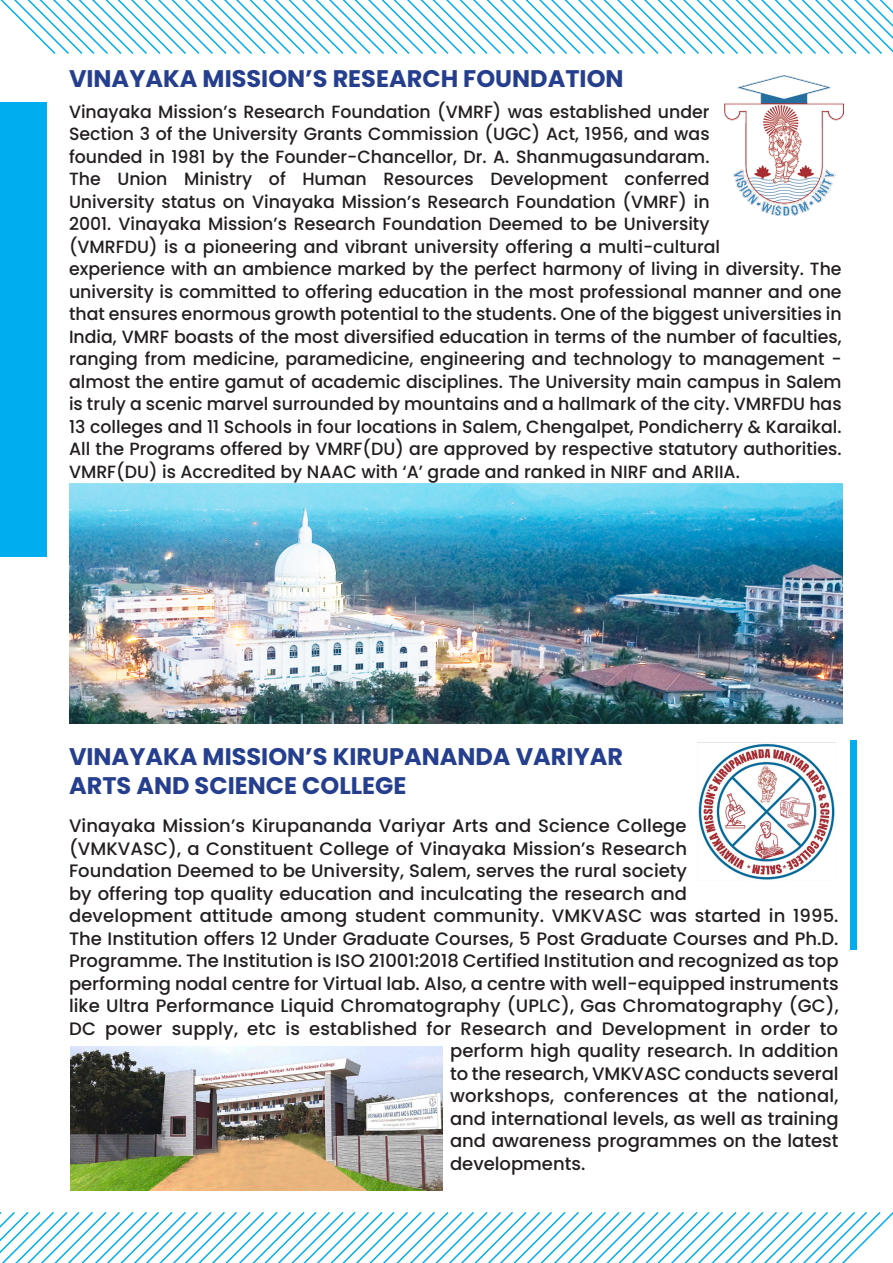
<style>
.page{position:relative;width:893px;height:1263px;background:#fff}
.page>*{position:absolute;margin:0;border:0;box-sizing:border-box;transform-origin:0 0}
.t1{font:700 24px/28.8px "Poppins";color:#253f8e}
.t2{font:500 18px "Poppins";color:#231f20}
.t3{font:500 17.7px/22.5px "Poppins";color:#231f20}
</style>
<div class="page">
<div style="left:850px;top:740px;width:7px;height:209px;background:#00aeef"></div>
<div style="left:0;top:102px;width:47px;height:455px;background:#00aeef"></div>
<svg style="left:0;top:0;width:893px;height:54px"></svg>
<svg style="left:0;top:1212px;width:893px;height:51px"></svg>
<img style="left:69px;top:483px;width:773px;height:240px">
<img style="left:70px;top:1046px;width:372px;height:145px">
<img style="left:698px;top:743px;width:137px;height:137px">
<img style="left:724px;top:75px;width:119px;height:141px">
<p class="t1" style="left:69px;top:64px;width:556px">VINAYAKA MISSION’S RESEARCH FOUNDATION</p>
<p class="t3" style="left:69px;top:100px;width:774px">Vinayaka Mission’s Research Foundation (VMRF) was established under<br>Section 3 of the University Grants Commission (UGC) Act, 1956, and was<br>founded in 1981 by the Founder-Chancellor, Dr. A. Shanmugasundaram.<br>The Union Ministry of Human Resources Development conferred<br>University status on Vinayaka Mission’s Research Foundation (VMRF) in<br>2001. Vinayaka Mission’s Research Foundation Deemed to be University<br>(VMRFDU) is a pioneering and vibrant university offering a multi-cultural<br>experience with an ambience marked by the perfect harmony of living in diversity. The university is committed to offering education in the most professional manner and one that ensures enormous growth potential to the students. One of the biggest universities in India, VMRF boasts of the most diversified education in terms of the number of faculties, ranging from medicine, paramedicine, engineering and technology to management - almost the entire gamut of academic disciplines. The University main campus in Salem is truly a scenic marvel surrounded by mountains and a hallmark of the city. VMRFDU has 13 colleges and 11 Schools in four locations in Salem, Chengalpet, Pondicherry &amp; Karaikal.<br>All the Programs offered by VMRF(DU) are approved by respective statutory authorities.<br>VMRF(DU) is Accredited by NAAC with ‘A’ grade and ranked in NIRF and ARIIA.</p>
<p class="t1" style="left:69px;top:742px;width:556px">VINAYAKA MISSION’S KIRUPANANDA VARIYAR<br>ARTS AND SCIENCE COLLEGE</p>
<p class="t2" style="left:69px;top:815px;width:619px">Vinayaka Mission’s Kirupananda Variyar Arts and Science College</p>
<p class="t2" style="left:69px;top:838px;width:620px">(VMKVASC), a Constituent College of Vinayaka Mission’s Research</p>
<p class="t2" style="left:69px;top:860px;width:620px">Foundation Deemed to be University, Salem, serves the rural society</p>
<p class="t2" style="left:69px;top:883px;width:619px">by offering top quality education and inculcating the research and</p>
<p class="t2" style="left:69px;top:905px;width:771px">development attitude among student community. VMKVASC was started in 1995.</p>
<p class="t2" style="left:69px;top:928px;width:771px">The Institution offers 12 Under Graduate Courses, 5 Post Graduate Courses and Ph.D.</p>
<p class="t2" style="left:69px;top:950px;width:771px">Programme. The Institution is ISO 21001:2018 Certified Institution and recognized as top</p>
<p class="t2" style="left:69px;top:973px;width:771px">performing nodal centre for Virtual lab. Also, a centre with well-equipped instruments</p>
<p class="t2" style="left:69px;top:995px;width:771px">like Ultra Performance Liquid Chromatography (UPLC), Gas Chromatography (GC),</p>
<p class="t2" style="left:69px;top:1018px;width:771px">DC power supply, etc is established for Research and Development in order to</p>
<p class="t2" style="left:450px;top:1040px;width:390px">perform high quality research. In addition</p>
<p class="t2" style="left:450px;top:1063px;width:390px">to the research, VMKVASC conducts several</p>
<p class="t2" style="left:450px;top:1085px;width:390px">workshops, conferences at the national,</p>
<p class="t2" style="left:450px;top:1108px;width:390px">and international levels, as well as training</p>
<p class="t2" style="left:450px;top:1130px;width:390px">and awareness programmes on the latest</p>
<p class="t2" style="left:450px;top:1153px;width:137px">developments.</p>
</div>
